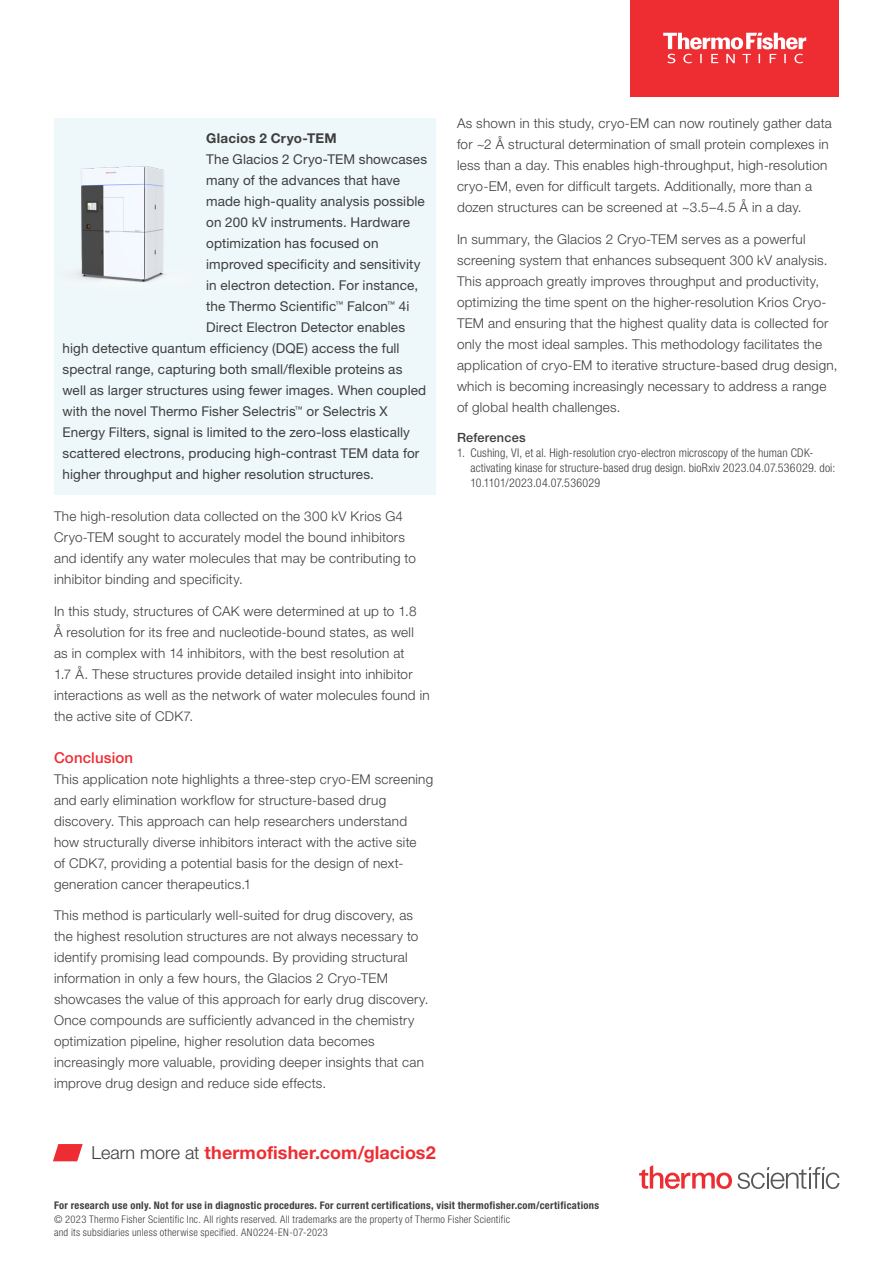
<style>
.page{position:relative;width:893px;height:1263px;background:#fff}
.page>*{position:absolute;margin:0;border:0;box-sizing:border-box;transform-origin:0 0}
.t1{font:700 18px "Helvetica Neue LTW1 G";letter-spacing:.005em;color:#ee2d33}
.t2{font:500 15px "Helvetica Neue LTW1 G";letter-spacing:.01em;color:#ee2d33}
.t3{font:300 13.5px/21px "Helvetica Neue LTW1 G";letter-spacing:.02em;color:#3e3e3f}
.t4{font:13.5px "Helvetica Neue LTW1 G";letter-spacing:.01em;color:#3e3e3f}
.t5{font:700 13.5px "Helvetica Neue LTW1 G";letter-spacing:.015em;color:#3e3e3f}
.t6{font:500 12.75px "Helvetica Neue LTW1 G";letter-spacing:.015em;color:#3e3e3f}
.t7{font:300 condensed 12px/15px "Helvetica Neue LTW1 G";letter-spacing:.01em;color:#3e3e3f}
.t8{font:300 condensed 10.5px/13.5px "Helvetica Neue LTW1 G";letter-spacing:.025em;color:#3e3e3f}
.t9{font:700 condensed 10.5px "Helvetica Neue LTW1 G";letter-spacing:.03em;color:#3e3e3f}
.s1{font-weight:300;color:#3e3e3f}
</style>
<div class="page">
<svg style="left:53px;top:1144px;width:30px;height:17px"></svg>
<div style="left:54px;top:118px;width:382px;height:377px;background:#eef7f9"></div>
<img style="left:76px;top:166px;width:89px;height:116px">
<svg style="left:639px;top:1165px;width:200px;height:24px"></svg>
<div style="left:630px;top:0;width:209px;height:96px;background:#ee2d33"></div>
<svg style="left:663px;top:33px;width:143px;height:30px"></svg>
<p class="t5" style="left:206px;top:130px;width:132px">Glacios 2 Cryo-TEM</p>
<p class="t4" style="left:206px;top:151px;width:222px">The Glacios 2 Cryo-TEM showcases</p>
<p class="t4" style="left:206px;top:172px;width:195px">many of the advances that have</p>
<p class="t4" style="left:206px;top:193px;width:220px">made high-quality analysis possible</p>
<p class="t4" style="left:206px;top:214px;width:205px">on 200 kV instruments. Hardware</p>
<p class="t4" style="left:206px;top:235px;width:174px">optimization has focused on</p>
<p class="t4" style="left:206px;top:256px;width:216px">improved specificity and sensitivity</p>
<p class="t4" style="left:206px;top:277px;width:213px">in electron detection. For instance,</p>
<p class="t4" style="left:206px;top:298px;width:205px">the Thermo Scientific<sup>™</sup> Falcon<sup>™</sup> 4i</p>
<p class="t4" style="left:206px;top:319px;width:201px">Direct Electron Detector enables</p>
<p class="t4" style="left:62px;top:340px;width:339px">high detective quantum efficiency (DQE) access the full</p>
<p class="t4" style="left:62px;top:361px;width:341px">spectral range, capturing both small/flexible proteins as</p>
<p class="t4" style="left:62px;top:382px;width:365px">well as larger structures using fewer images. When coupled</p>
<p class="t4" style="left:62px;top:403px;width:327px">with the novel Thermo Fisher Selectris<sup>™</sup> or Selectris X</p>
<p class="t4" style="left:63px;top:424px;width:349px">Energy Filters, signal is limited to the zero-loss elastically</p>
<p class="t4" style="left:63px;top:445px;width:358px">scattered electrons, producing high-contrast TEM data for</p>
<p class="t4" style="left:63px;top:466px;width:313px">higher throughput and higher resolution structures.</p>
<p class="t3" style="left:54px;top:506px;width:363px">The high-resolution data collected on the 300 kV Krios G4<br>Cryo-TEM sought to accurately model the bound inhibitors and identify any water molecules that may be contributing to inhibitor binding and specificity.</p>
<p class="t3" style="left:54px;top:600px;width:377px">In this study, structures of CAK were determined at up to 1.8<br>Å resolution for its free and nucleotide-bound states, as well as in complex with 14 inhibitors, with the best resolution at<br>1.7 Å. These structures provide detailed insight into inhibitor interactions as well as the network of water molecules found in the active site of CDK7.</p>
<p class="t2" style="left:54px;top:748px;width:81px">Conclusion</p>
<p class="t3" style="left:54px;top:768px;width:381px">This application note highlights a three-step cryo-EM screening and early elimination workflow for structure-based drug discovery. This approach can help researchers understand how structurally diverse inhibitors interact with the active site<br>of CDK7, providing a potential basis for the design of next&shy;generation cancer therapeutics.1</p>
<p class="t3" style="left:54px;top:905px;width:376px">This method is particularly well-suited for drug discovery, as the highest resolution structures are not always necessary to identify promising lead compounds. By providing structural information in only a few hours, the Glacios 2 Cryo-TEM showcases the value of this approach for early drug discovery.<br>Once compounds are sufficiently advanced in the chemistry optimization pipeline, higher resolution data becomes increasingly more valuable, providing deeper insights that can improve drug design and reduce side effects.</p>
<p class="t3" style="left:457px;top:113px;width:376px">As shown in this study, cryo-EM can now routinely gather data for ~2 Å structural determination of small protein complexes in less than a day. This enables high-throughput, high-resolution cryo-EM, even for difficult targets. Additionally, more than a dozen structures can be screened at ~3.5–4.5 Å in a day.</p>
<p class="t3" style="left:457px;top:228px;width:382px">In summary, the Glacios 2 Cryo-TEM serves as a powerful screening system that enhances subsequent 300 kV analysis.<br>This approach greatly improves throughput and productivity, optimizing the time spent on the higher-resolution Krios Cryo-TEM and ensuring that the highest quality data is collected for only the most ideal samples. This methodology facilitates the application of cryo-EM to iterative structure-based drug design, which is becoming increasingly necessary to address a range of global health challenges.</p>
<p class="t6" style="left:457px;top:429px;width:70px">References</p>
<p class="t7" style="left:470px;top:445px;width:366px;text-indent:-14px">1. Cushing, VI, et al. High-resolution cryo-electron microscopy of the human CDK&shy;activating kinase for structure-based drug design. bioRxiv 2023.04.07.536029. doi:<br>10.1101/2023.04.07.536029</p>
<h1 class="t1" style="left:92px;top:1141px;width:346px"><span class="s1">Learn more at</span> thermofisher.com/glacios2</h1>
<p class="t9" style="left:54px;top:1199px;width:547px">For research use only. Not for use in diagnostic procedures. For current certifications, visit thermofisher.com/certifications</p>
<p class="t8" style="left:54px;top:1212px;width:458px">© 2023 Thermo Fisher Scientific Inc. All rights reserved. All trademarks are the property of Thermo Fisher Scientific and its subsidiaries unless otherwise specified. AN0224-EN-07-2023</p>
</div>
